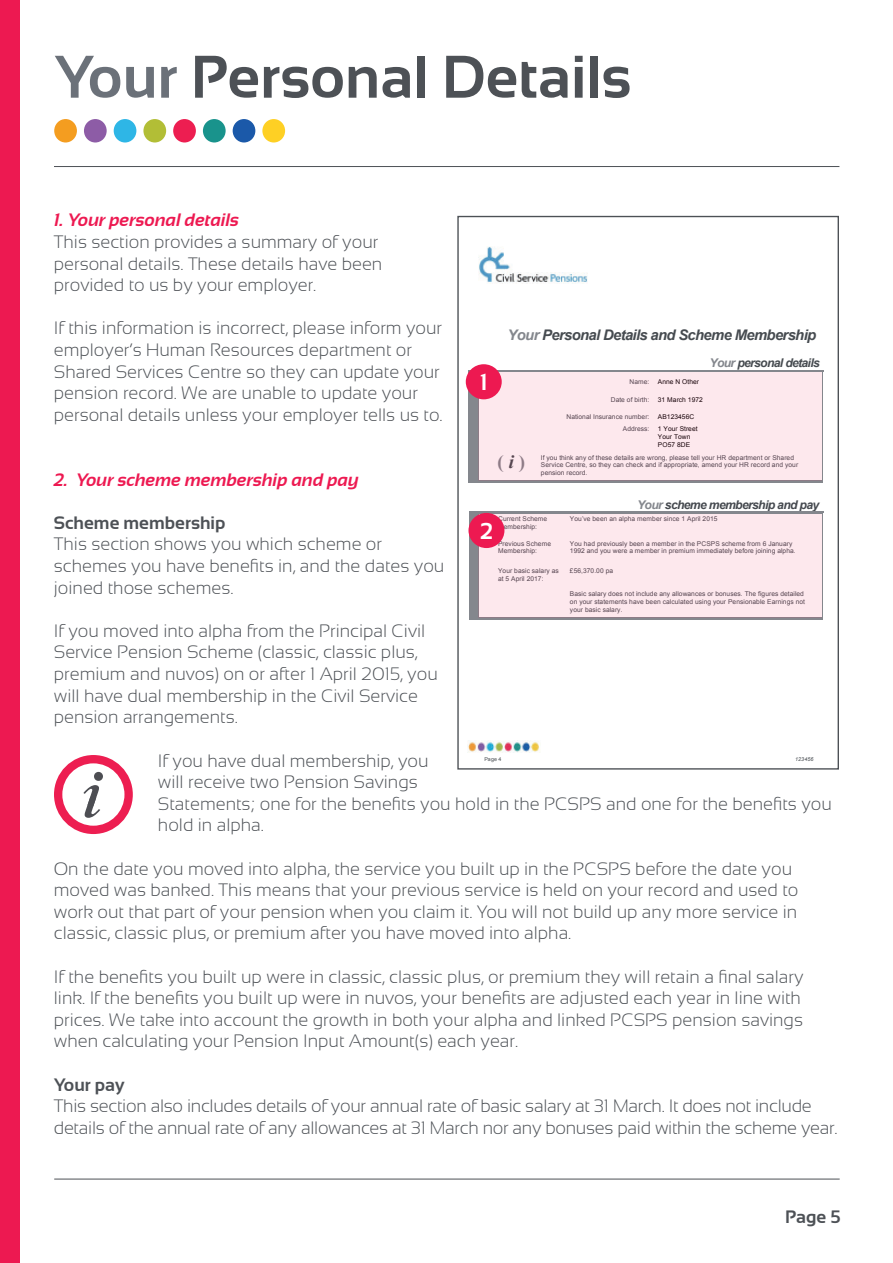
<style>
.page{position:relative;width:893px;height:1263px;background:#fff}
.page>*{position:absolute;margin:0;border:0;box-sizing:border-box;transform-origin:0 0}
.t1{font:700 60px "Sansation";color:#4d5156}
.t2{font:700 23.1px "Sansation";color:#fff}
.t3{font:700 18.6px "Times New Roman";color:#84878d}
.t4{font:300 18px/21.6px "Sansation";color:#4d5156}
.t5{font:italic 700 18px "Sansation";color:#ed1951}
.t6{font:700 18px "Sansation";color:#4d5156}
.t7{font:italic 700 14.55px "Arial";letter-spacing:-.04em;color:#464b50}
.t8{font:italic 700 12px "Arial";letter-spacing:-.055em;color:#45494f}
.t9{font:italic 700 12px "Arial";letter-spacing:-.055em;color:#464b50}
.t10{font:6.6px/7.6px "Arial";letter-spacing:.01em;color:#45494f}
.t11{font:6.6px/7.6px "Arial";letter-spacing:.01em;color:#000001}
.t12{font:italic 5.25px "Arial";letter-spacing:.005em;color:#464b50}
.t13{font:5.25px "Arial";color:#464b50}
.s1{color:#6b7179}
.s2{color:#84878d}
.s3{font-style:italic;color:#464b50}
</style>
<div class="page">
<hr style="left:54px;top:1179px;width:786px;height:1px;background:#4d5156">
<hr style="left:54px;top:166px;width:785px;height:1px;background:#4d5156">
<div style="left:0;top:0;width:20px;height:1263px;background:#ed1951"></div>
<div style="left:84px;top:119px;width:23px;height:23px;background:#8d5ca6;border-radius:50%"></div>
<div style="left:143px;top:119px;width:23px;height:23px;background:#b2be36;border-radius:50%"></div>
<div style="left:233px;top:119px;width:22px;height:23px;background:#1b59a9;border-radius:50%"></div>
<div style="left:173px;top:119px;width:23px;height:23px;background:#ed1e51;border-radius:50%"></div>
<div style="left:114px;top:119px;width:22px;height:23px;background:#2eb6e6;border-radius:50%"></div>
<div style="left:54px;top:119px;width:23px;height:23px;background:#f49d20;border-radius:50%"></div>
<div style="left:203px;top:119px;width:23px;height:23px;background:#19938c;border-radius:50%"></div>
<div style="left:262px;top:119px;width:23px;height:23px;background:#fed024;border-radius:50%"></div>
<svg style="left:54px;top:755px;width:79px;height:79px"></svg>
<img style="left:467px;top:741px;width:72px;height:11px">
<img style="left:478px;top:246px;width:109px;height:37px">
<hr style="left:471px;top:370px;width:351px;height:1px;background:#84878d">
<hr style="left:493px;top:371px;width:160px;height:1px;background:#84878d">
<hr style="left:654px;top:371px;width:159px;height:1px;background:#84878d">
<div style="left:469px;top:449px;width:9px;height:31px;background:#84878d"></div>
<svg style="left:468px;top:370px;width:10px;height:79px"></svg>
<svg style="left:813px;top:370px;width:11px;height:79px"></svg>
<hr style="left:822px;top:449px;width:1px;height:31px;background:#84878d">
<hr style="left:474px;top:480px;width:345px;height:2px;background:#84878d">
<svg style="left:469px;top:480px;width:25px;height:2px"></svg>
<hr style="left:469px;top:482px;width:353px;height:1px;background:#84878d">
<svg style="left:813px;top:480px;width:10px;height:3px"></svg>
<hr style="left:471px;top:511px;width:351px;height:2px;background:#84878d">
<div style="left:470px;top:514px;width:8px;height:41px;background:#84878d"></div>
<svg style="left:469px;top:511px;width:25px;height:3px"></svg>
<hr style="left:494px;top:513px;width:71px;height:1px;background:#84878d">
<hr style="left:566px;top:513px;width:247px;height:1px;background:#84878d">
<svg style="left:813px;top:511px;width:11px;height:3px"></svg>
<hr style="left:469px;top:514px;width:1px;height:41px;background:#84878d">
<hr style="left:822px;top:514px;width:1px;height:41px;background:#84878d">
<div style="left:470px;top:556px;width:8px;height:61px;background:#84878d"></div>
<hr style="left:469px;top:556px;width:1px;height:61px;background:#84878d">
<hr style="left:822px;top:556px;width:1px;height:61px;background:#84878d">
<hr style="left:474px;top:618px;width:344px;height:1px;background:#84878d">
<svg style="left:469px;top:617px;width:9px;height:3px"></svg>
<hr style="left:470px;top:619px;width:352px;height:1px;background:#84878d">
<div style="left:478px;top:372px;width:344px;height:108px;background:#fde8ed"></div>
<div style="left:466px;top:364px;width:36px;height:35px;background:#ed1951;border-radius:50%"></div>
<div style="left:478px;top:514px;width:343px;height:104px;background:#fde8ed"></div>
<div style="left:468px;top:513px;width:36px;height:35px;background:#ed1951;border-radius:50%"></div>
<h1 class="t1" style="left:54px;top:43px;width:579px"><span class="s1">Your</span> Personal Details</h1>
<p class="t5" style="left:54px;top:210px;width:187px">1. Your personal details</p>
<p class="t4" style="left:54px;top:231px;width:330px">This section provides a summary of your personal details. These details have been provided to us by your employer.</p>
<p class="t4" style="left:54px;top:317px;width:390px">If this information is incorrect, please inform your employer’s Human Resources department or Shared Services Centre so they can update your pension record. We are unable to update your personal details unless your employer tells us to.</p>
<p class="t7" style="left:508px;top:325px;width:310px"><span class="s2">Your</span> Personal Details and Scheme Membership</p>
<p class="t9" style="left:710px;top:355px;width:112px"><span class="s2">Your</span> personal details</p>
<p class="t10" style="left:630px;top:378px;width:21px">Name:</p>
<p class="t11" style="left:658px;top:378px;width:43px">Anne N Other</p>
<p class="t10" style="left:611px;top:395px;width:40px">Date of birth:</p>
<p class="t11" style="left:658px;top:395px;width:47px">31 March 1972</p>
<p class="t10" style="left:566px;top:413px;width:84px">National Insurance number:</p>
<p class="t11" style="left:658px;top:413px;width:38px">AB123456C</p>
<p class="t10" style="left:623px;top:425px;width:28px">Address:</p>
<p class="t11" style="left:658px;top:425px;width:41px">1 Your Street<br>Your Town<br>PO57 8DE</p>
<p class="t3" style="left:498px;top:449px;width:29px">( <span class="s3">i</span> )</p>
<p class="t10" style="left:541px;top:454px;width:259px">If you think any of these details are wrong, please tell your HR department or Shared<br>Service Centre, so they can check and if appropriate, amend your HR record and your pension record.</p>
<p class="t8" style="left:637px;top:497px;width:183px"><span class="s2">Your</span> scheme membership and pay</p>
<p class="t10" style="left:498px;top:515px;width:51px">Current Scheme<br>Membership:</p>
<p class="t10" style="left:498px;top:540px;width:54px">Previous Scheme<br>Membership:</p>
<p class="t2" style="left:480px;top:369px;width:9px">1</p>
<p class="t5" style="left:54px;top:469px;width:307px">2. Your scheme membership and pay</p>
<p class="t6" style="left:54px;top:513px;width:173px">Scheme membership</p>
<p class="t4" style="left:54px;top:533px;width:392px">This section shows you which scheme or schemes you have benefits in, and the dates you joined those schemes.</p>
<p class="t4" style="left:54px;top:620px;width:385px">If you moved into alpha from the Principal Civil Service Pension Scheme (classic, classic plus, premium and nuvos) on or after 1 April 2015, you will have dual membership in the Civil Service pension arrangements.</p>
<p class="t4" style="left:158px;top:749px;width:675px">If you have dual membership, you<br>will receive two Pension Savings<br>Statements; one for the benefits you hold in the PCSPS and one for the benefits you hold in alpha.</p>
<p class="t4" style="left:54px;top:857px;width:746px">On the date you moved into alpha, the service you built up in the PCSPS before the date you moved was banked. This means that your previous service is held on your record and used to work out that part of your pension when you claim it. You will not build up any more service in classic, classic plus, or premium after you have moved into alpha.</p>
<p class="t4" style="left:54px;top:965px;width:751px">If the benefits you built up were in classic, classic plus, or premium they will retain a final salary link. If the benefits you built up were in nuvos, your benefits are adjusted each year in line with prices. We take into account the growth in both your alpha and linked PCSPS pension savings when calculating your Pension Input Amount(s) each year.</p>
<p class="t6" style="left:54px;top:1074px;width:72px">Your pay</p>
<p class="t4" style="left:54px;top:1095px;width:785px">This section also includes details of your annual rate of basic salary at 31 March. It does not include details of the annual rate of any allowances at 31 March nor any bonuses paid within the scheme year.</p>
<p class="t10" style="left:570px;top:515px;width:149px">You’ve been an alpha member since 1 April 2015</p>
<p class="t10" style="left:570px;top:540px;width:227px">You had previously been a member in the PCSPS scheme from 6 January<br>1992 and you were a member in premium immediately before joining alpha.</p>
<p class="t2" style="left:480px;top:518px;width:15px">2</p>
<p class="t10" style="left:498px;top:567px;width:62px">Your basic salary as at 5 April 2017:</p>
<p class="t10" style="left:570px;top:567px;width:45px">£56,370.00 pa</p>
<p class="t10" style="left:570px;top:590px;width:237px">Basic salary does not include any allowances or bonuses. The figures detailed on your statements have been calculated using your Pensionable Earnings not your basic salary.</p>
<p class="t13" style="left:484px;top:756px;width:19px">Page 4</p>
<p class="t12" style="left:795px;top:756px;width:20px">123456</p>
<p class="t6" style="left:785px;top:1207px;width:57px">Page 5</p>
</div>
